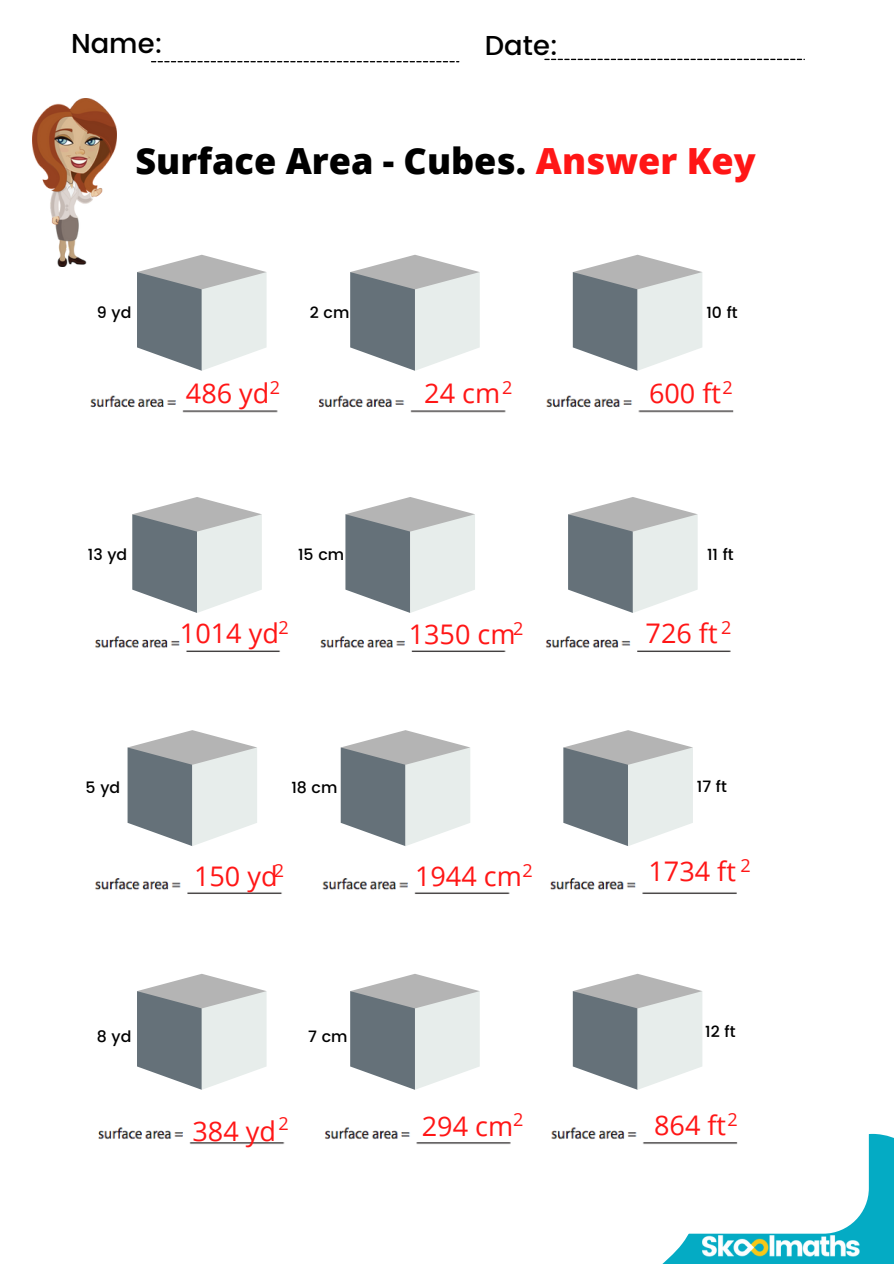
<style>
.page{position:relative;width:894px;height:1264px;background:#fff}
.page>*{position:absolute;margin:0;border:0;box-sizing:border-box;transform-origin:0 0}
.t1{font:800 36px "Open Sans";color:#000}
.t2{font:500 27.3px "Poppins";color:#000}
.t3{font:27px "Open Sans";color:#ff1616}
.t4{font:500 15.75px "Poppins";color:#000}
.s1{color:#ff1616}
</style>
<div class="page">
<svg style="left:663px;top:1133px;width:230px;height:130px;background:#1fb4ca"></svg>
<div style="left:23px;top:25px;width:845px;height:1208px;background:#fff;border-radius:46px"></div>
<svg style="left:151px;top:61px;width:308px;height:1px"></svg>
<svg style="left:544px;top:59px;width:260px;height:1px"></svg>
<img style="left:702px;top:1235px;width:157px;height:21px">
<svg style="left:132px;top:497px;width:130px;height:116px"></svg>
<svg style="left:345px;top:497px;width:130px;height:116px"></svg>
<svg style="left:568px;top:497px;width:129px;height:116px"></svg>
<img style="left:95px;top:636px;width:636px;height:16px">
<img style="left:33px;top:98px;width:83px;height:168px">
<svg style="left:137px;top:255px;width:129px;height:116px"></svg>
<svg style="left:350px;top:255px;width:129px;height:116px"></svg>
<svg style="left:572px;top:255px;width:130px;height:116px"></svg>
<img style="left:90px;top:395px;width:644px;height:18px">
<svg style="left:137px;top:974px;width:129px;height:115px"></svg>
<svg style="left:350px;top:974px;width:129px;height:115px"></svg>
<svg style="left:572px;top:973px;width:130px;height:116px"></svg>
<img style="left:98px;top:1127px;width:640px;height:18px">
<svg style="left:127px;top:730px;width:130px;height:116px"></svg>
<svg style="left:340px;top:730px;width:130px;height:116px"></svg>
<svg style="left:563px;top:730px;width:129px;height:116px"></svg>
<img style="left:95px;top:878px;width:642px;height:16px">
<p class="t2" style="left:71px;top:28px;width:93px">Name:</p>
<p class="t2" style="left:485px;top:29px;width:75px">Date:</p>
<h1 class="t1" style="left:135px;top:136px;width:621px">Surface Area - Cubes. <span class="s1">Answer Key</span></h1>
<p class="t4" style="left:97px;top:303px;width:36px">9 yd</p>
<p class="t4" style="left:310px;top:303px;width:41px">2 cm</p>
<p class="t4" style="left:706px;top:303px;width:33px">10 ft</p>
<p class="t3" style="left:186px;top:374px;width:96px">486 yd<sup>2</sup></p>
<p class="t3" style="left:424px;top:374px;width:89px">24 cm<sup>2</sup></p>
<p class="t3" style="left:649px;top:374px;width:85px">600 ft<sup>2</sup></p>
<p class="t4" style="left:88px;top:545px;width:41px">13 yd</p>
<p class="t4" style="left:298px;top:545px;width:48px">15 cm</p>
<p class="t4" style="left:706px;top:545px;width:28px">11 ft</p>
<p class="t3" style="left:180px;top:614px;width:110px">1014 yd<sup>2</sup></p>
<p class="t3" style="left:408px;top:615px;width:116px">1350 cm<sup>2</sup></p>
<p class="t3" style="left:645px;top:614px;width:87px">726 ft <sup>2</sup></p>
<p class="t4" style="left:86px;top:778px;width:36px">5 yd</p>
<p class="t4" style="left:291px;top:778px;width:48px">18 cm</p>
<p class="t4" style="left:696px;top:777px;width:32px">17 ft</p>
<p class="t3" style="left:194px;top:857px;width:92px">150 yd<sup>2</sup></p>
<p class="t4" style="left:97px;top:1027px;width:36px">8 yd</p>
<p class="t4" style="left:308px;top:1027px;width:41px">7 cm</p>
<p class="t3" style="left:415px;top:857px;width:119px">1944 cm<sup>2</sup></p>
<p class="t3" style="left:648px;top:852px;width:104px">1734 ft <sup>2</sup></p>
<p class="t4" style="left:705px;top:1021px;width:32px">12 ft</p>
<p class="t3" style="left:192px;top:1111px;width:98px">384 yd<sup>2</sup></p>
<p class="t3" style="left:654px;top:1106px;width:85px">864 ft<sup>2</sup></p>
<p class="t3" style="left:422px;top:1107px;width:103px">294 cm<sup>2</sup></p>
</div>
